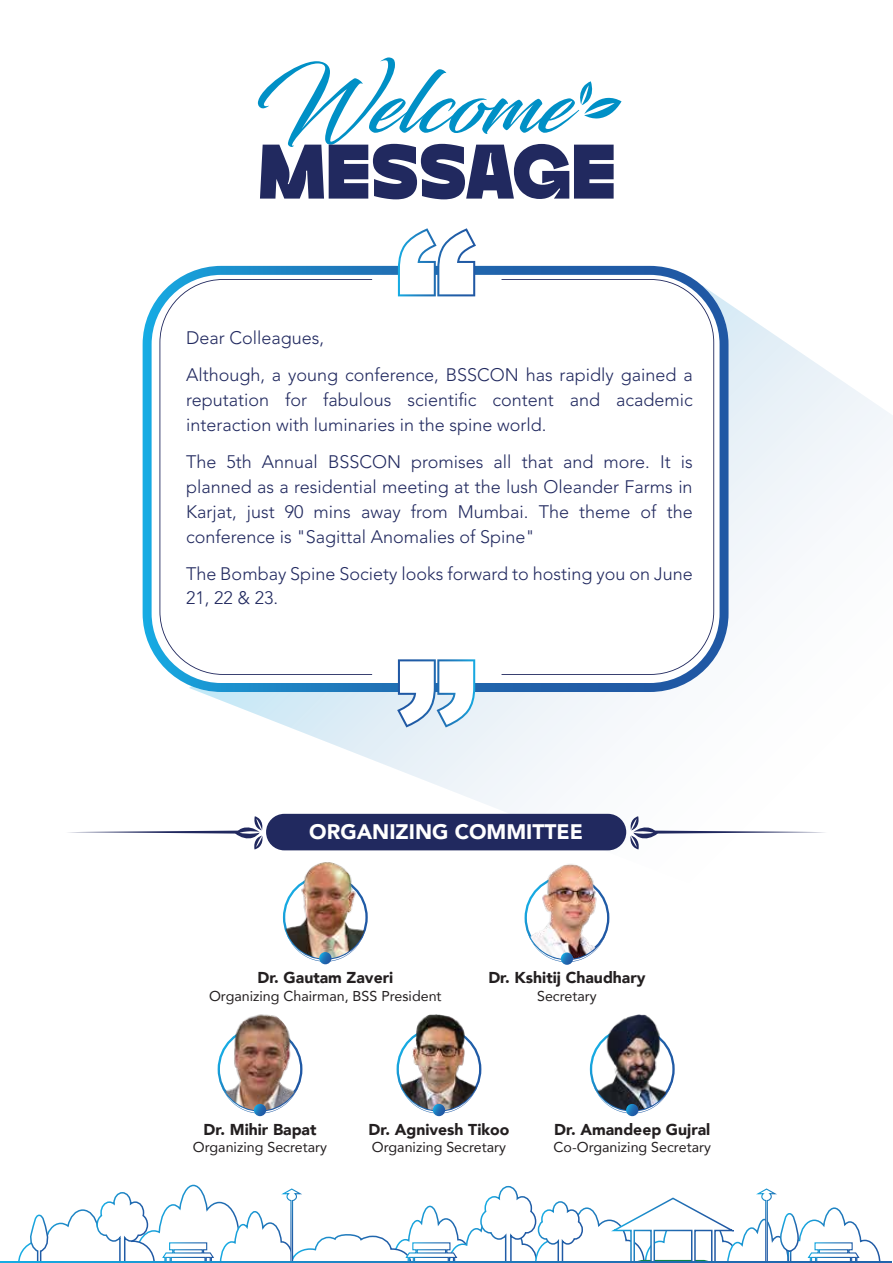
<style>
.page{position:relative;width:893px;height:1263px;background:#fff}
.page>*{position:absolute;margin:0;border:0;box-sizing:border-box;transform-origin:0 0}
.t1{font:85.5px "Blacksword";color:#0090c6}
.t2{font:800 77.1px "Benz Grotesk";color:#21295f}
.t3{font:900 21px "Avenir LT";color:#fff}
.t4{font:300 18px/24.9px "Avenir LT Pro";color:#21295f}
.t5{font:900 15.75px "Avenir";color:#231f20}
.t6{font:14.25px "Avenir";color:#231f20}
</style>
<div class="page">
<svg style="left:580px;top:81px;width:41px;height:38px"></svg>
<svg style="left:200px;top:304px;width:693px;height:624px"></svg>
<svg style="left:143px;top:266px;width:586px;height:426px"></svg>
<svg style="left:398px;top:228px;width:78px;height:68px"></svg>
<svg style="left:397px;top:659px;width:78px;height:68px"></svg>
<svg style="left:159px;top:279px;width:213px;height:396px"></svg>
<svg style="left:501px;top:279px;width:213px;height:396px"></svg>
<svg style="left:18px;top:1184px;width:863px;height:77px"></svg>
<svg style="left:0;top:1261px;width:891px;height:2px;background:#1d80c1"></svg>
<div style="left:266px;top:814px;width:360px;height:36px;background:#21295f;border-radius:18px"></div>
<svg style="left:630px;top:816px;width:197px;height:33px"></svg>
<svg style="left:68px;top:816px;width:195px;height:33px"></svg>
<img style="left:398px;top:1014px;width:82px;height:56px">
<img style="left:398px;top:1070px;width:82px;height:46px">
<img style="left:591px;top:1014px;width:82px;height:56px">
<img style="left:591px;top:1070px;width:83px;height:46px">
<img style="left:219px;top:1010px;width:82px;height:100px;border-radius:41px">
<img style="left:219px;top:1070px;width:82px;height:46px">
<img style="left:284px;top:851px;width:83px;height:108px;border-radius:41px">
<img style="left:284px;top:919px;width:83px;height:45px">
<img style="left:526px;top:858px;width:82px;height:101px;border-radius:41px">
<img style="left:526px;top:919px;width:82px;height:46px">
<h1 class="t1" style="left:256px;top:53px;width:316px">Welcome</h1>
<h2 class="t2" style="left:258px;top:125px;width:360px">MESSAGE</h2>
<p class="t4" style="left:186px;top:320px;width:508px;line-height:36.9px">Dear Colleagues,<br>Although, a young conference, BSSCON has rapidly gained a</p>
<p class="t4" style="left:186px;top:387px;width:508px">reputation for fabulous scientific content and academic interaction with luminaries in the spine world.</p>
<p class="t4" style="left:186px;top:449px;width:508px;text-align:justify">The 5th Annual BSSCON promises all that and more. It is planned as a residential meeting at the lush Oleander Farms in Karjat, just 90 mins away from Mumbai. The theme of the conference is "Sagittal Anomalies of Spine"</p>
<p class="t4" style="left:186px;top:561px;width:508px">The Bombay Spine Society looks forward to hosting you on June<br>21, 22 &amp; 23.</p>
<p class="t3" style="left:309px;top:818px;width:275px">ORGANIZING COMMITTEE</p>
<p class="t5" style="left:257px;top:964px;width:137px">Dr. Gautam Zaveri</p>
<p class="t6" style="left:209px;top:984px;width:234px">Organizing Chairman, BSS President</p>
<p class="t5" style="left:488px;top:964px;width:159px">Dr. Kshitij Chaudhary</p>
<p class="t6" style="left:537px;top:984px;width:61px">Secretary</p>
<p class="t5" style="left:204px;top:1116px;width:114px">Dr. Mihir Bapat</p>
<p class="t6" style="left:193px;top:1136px;width:136px">Organizing Secretary</p>
<p class="t5" style="left:369px;top:1116px;width:142px">Dr. Agnivesh Tikoo</p>
<p class="t6" style="left:372px;top:1136px;width:136px">Organizing Secretary</p>
<p class="t5" style="left:554px;top:1116px;width:158px">Dr. Amandeep Gujral</p>
<p class="t6" style="left:554px;top:1136px;width:159px">Co-Organizing Secretary</p>
</div>
